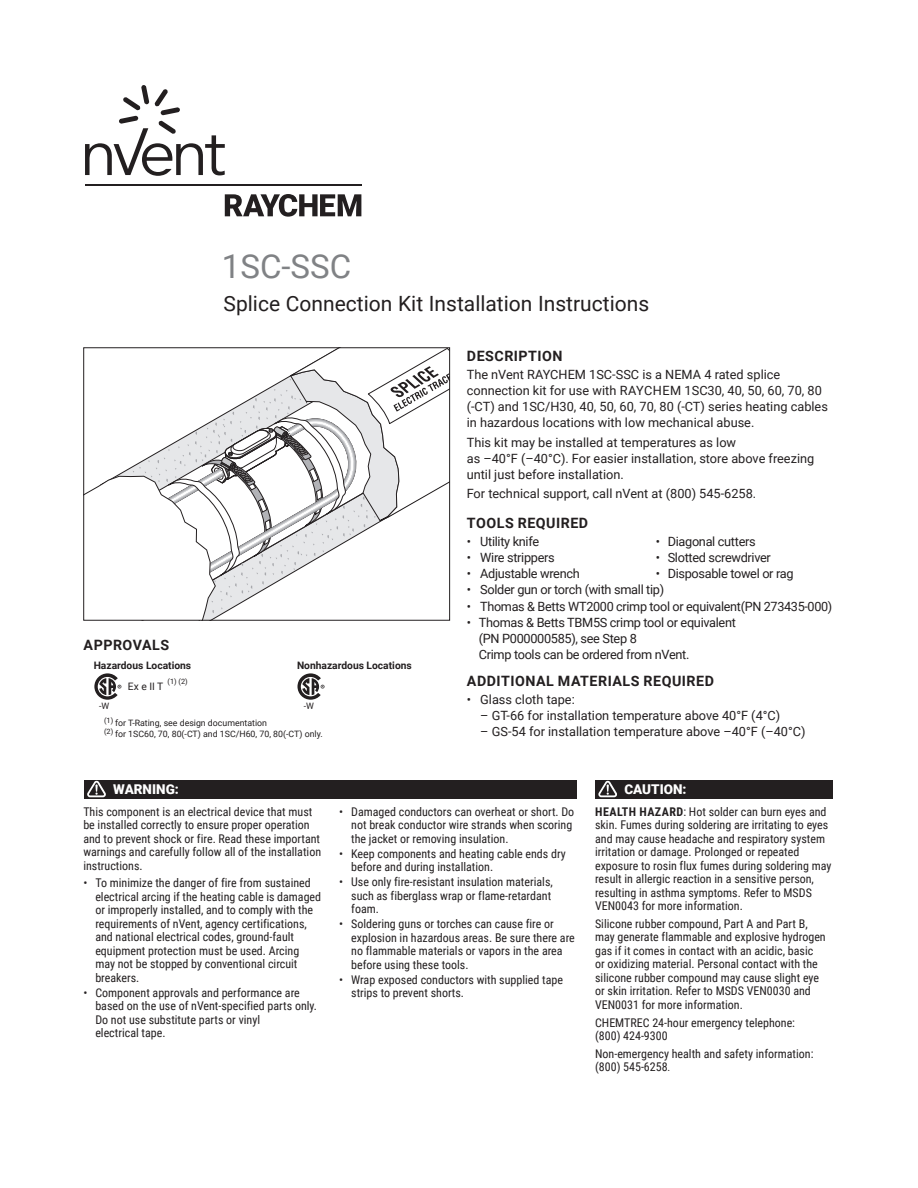
<style>
.page{position:relative;width:918px;height:1188px;background:#fff}
.page>*{position:absolute;margin:0;border:0;box-sizing:border-box;transform-origin:0 0}
.t1{font:33px "Roboto";color:#808285}
.t2{font:21px "Roboto";color:#231f20}
.t3{font:700 14.25px "Roboto";letter-spacing:.035em;color:#231f20}
.t4{font:900 13.5px "Roboto";color:#fff}
.t5{font:12.75px/16.2px "Roboto";color:#231f20}
.t6{font:12.75px/16.2px "Roboto";letter-spacing:-.025em;color:#231f20}
.t7{font:12px/13.5px "Roboto Condensed";color:#231f20}
.t8{font:700 10.2px "Roboto";color:#231f20}
.t9{font:10.2px "Roboto";color:#231f20}
.t10{font:8.85px/10.5px "Roboto";color:#231f20}
.t11{font:7.35px "Roboto";color:#231f20}
.s1{font-weight:700}
.s2{font-size:10.5px}
</style>
<div class="page">
<svg style="left:85px;top:349px;width:363px;height:270px"></svg>
<div style="left:83px;top:347px;width:367px;height:274px;border:1px solid #231f20"></div>
<div style="left:85px;top:780px;width:492px;height:18px;background:#231f20"></div>
<svg style="left:87px;top:780px;width:19px;height:18px"></svg>
<div style="left:596px;top:780px;width:237px;height:18px;background:#231f20"></div>
<svg style="left:598px;top:780px;width:19px;height:18px"></svg>
<svg style="left:94px;top:673px;width:27px;height:27px"></svg>
<svg style="left:297px;top:673px;width:28px;height:27px"></svg>
<svg style="left:225px;top:194px;width:136px;height:23px"></svg>
<hr style="left:85px;top:184px;width:276px;height:2px;background:#231f20">
<svg style="left:85px;top:85px;width:140px;height:91px"></svg>
<h1 class="t1" style="left:222px;top:243px;width:131px">1SC-SSC</h1>
<h2 class="t2" style="left:224px;top:289px;width:427px">Splice Connection Kit Installation Instructions</h2>
<p class="t3" style="left:84px;top:635px;width:87px">APPROVALS</p>
<p class="t8" style="left:94px;top:658px;width:99px">Hazardous Locations</p>
<p class="t8" style="left:297px;top:658px;width:116px">Nonhazardous Locations</p>
<p class="t9" style="left:128px;top:679px;width:37px">Ex e II T</p>
<p class="t11" style="left:168px;top:676px;width:22px">(1) (2)</p>
<p class="t10" style="left:99px;top:700px;width:12px">-W</p>
<p class="t10" style="left:304px;top:700px;width:12px">-W</p>
<p class="t10" style="left:104px;top:717px;width:220px"><sup>(1)</sup> for T-Rating, see design documentation<br><sup>(2)</sup> for 1SC60, 70, 80(-CT) and 1SC/H60, 70, 80(-CT) only.</p>
<p class="t3" style="left:467px;top:346px;width:97px">DESCRIPTION</p>
<p class="t5" style="left:467px;top:366px;width:363px">The nVent RAYCHEM 1SC-SSC is a NEMA 4 rated splice connection kit for use with RAYCHEM 1SC30, 40, 50, 60, 70, 80 (-CT) and 1SC/H30, 40, 50, 60, 70, 80 (-CT) series heating cables in hazardous locations with low mechanical abuse.</p>
<p class="t5" style="left:467px;top:433px;width:349px">This kit may be installed at temperatures as low<br>as –40°F (–40°C). For easier installation, store above freezing until just before installation.</p>
<p class="t5" style="left:467px;top:485px;width:291px">For technical support, call nVent at (800) 545-6258.</p>
<p class="t3" style="left:467px;top:513px;width:123px">TOOLS REQUIRED</p>
<p class="t6" style="left:467px;top:533px;width:74px">• Utility knife</p>
<p class="t6" style="left:656px;top:533px;width:101px">• Diagonal cutters</p>
<p class="t6" style="left:467px;top:549px;width:89px">• Wire strippers</p>
<p class="t6" style="left:656px;top:549px;width:117px">• Slotted screwdriver</p>
<p class="t6" style="left:467px;top:565px;width:115px">• Adjustable wrench</p>
<p class="t6" style="left:656px;top:565px;width:139px">• Disposable towel or rag</p>
<p class="t6" style="left:467px;top:581px;width:199px">• Solder gun or torch (with small tip)</p>
<p class="t6" style="left:467px;top:598px;width:367px">• Thomas &amp; Betts WT2000 crimp tool or equivalent(PN 273435-000)</p>
<p class="t6" style="left:479px;top:614px;width:259px;text-indent:-12px">• Thomas &amp; Betts TBM5S crimp tool or equivalent (PN P000000585), see Step 8<br>Crimp tools can be ordered from nVent.</p>
<p class="t3" style="left:467px;top:671px;width:248px">ADDITIONAL MATERIALS REQUIRED</p>
<p class="t5" style="left:467px;top:691px;width:110px">• Glass cloth tape:</p>
<p class="t5" style="left:480px;top:707px;width:301px">– GT-66 for installation temperature above 40°F (4°C)</p>
<p class="t5" style="left:480px;top:723px;width:327px">– GS-54 for installation temperature above –40°F (–40°C)</p>
<p class="t4" style="left:113px;top:780px;width:67px">WARNING:</p>
<p class="t4" style="left:624px;top:780px;width:64px">CAUTION:</p>
<p class="t7" style="left:83px;top:804px;width:239px">This component is an electrical device that must be installed correctly to ensure proper operation and to prevent shock or fire. Read these important warnings and carefully follow all of the installation instructions.</p>
<p class="t7" style="left:95px;top:876px;width:227px;text-indent:-12px">• To minimize the danger of fire from sustained electrical arcing if the heating cable is damaged or improperly installed, and to comply with the requirements of nVent, agency certifications, and national electrical codes, ground-fault equipment protection must be used. Arcing may not be stopped by conventional circuit breakers.</p>
<p class="t7" style="left:95px;top:985px;width:223px;text-indent:-12px">• Component approvals and performance are based on the use of nVent-specified parts only.<br>Do not use substitute parts or vinyl<br>electrical tape.</p>
<p class="t7" style="left:351px;top:804px;width:225px;text-indent:-12px">• Damaged conductors can overheat or short. Do not break conductor wire strands when scoring the jacket or removing insulation.</p>
<p class="t7" style="left:351px;top:846px;width:216px;text-indent:-12px">• Keep components and heating cable ends dry before and during installation.</p>
<p class="t7" style="left:351px;top:875px;width:203px;text-indent:-12px">• Use only fire-resistant insulation materials, such as fiberglass wrap or flame-retardant foam.</p>
<p class="t7" style="left:351px;top:917px;width:225px;text-indent:-12px">• Soldering guns or torches can cause fire or explosion in hazardous areas. Be sure there are no flammable materials or vapors in the area before using these tools.</p>
<p class="t7" style="left:351px;top:972px;width:213px;text-indent:-12px">• Wrap exposed conductors with supplied tape strips to prevent shorts.</p>
<p class="t7" style="left:595px;top:804px;width:238px"><span class="s1">HEALTH HAZARD</span>: Hot solder can burn eyes and skin. Fumes during soldering are irritating to eyes and may cause headache and respiratory system irritation or damage. Prolonged or repeated exposure to rosin flux fumes during soldering may result in allergic reaction in a sensitive person, resulting in asthma symptoms. Refer to MSDS VEN0043 for more information.</p>
<p class="t7" style="left:595px;top:916px;width:232px">Silicone rubber compound, Part A and Part B, may generate flammable and explosive hydrogen gas if it comes in contact with an acidic, basic or oxidizing material. Personal contact with the silicone rubber compound may cause slight eye or skin irritation. Refer to MSDS VEN0030 and VEN0031 for more information.</p>
<p class="t7" style="left:595px;top:1015px;width:201px">CHEMTREC 24-hour emergency telephone: (800) 424-9300</p>
<p class="t7" style="left:595px;top:1046px;width:220px">Non-emergency health and safety information: (800) 545-6258<span class="s2">.</span></p>
</div>
